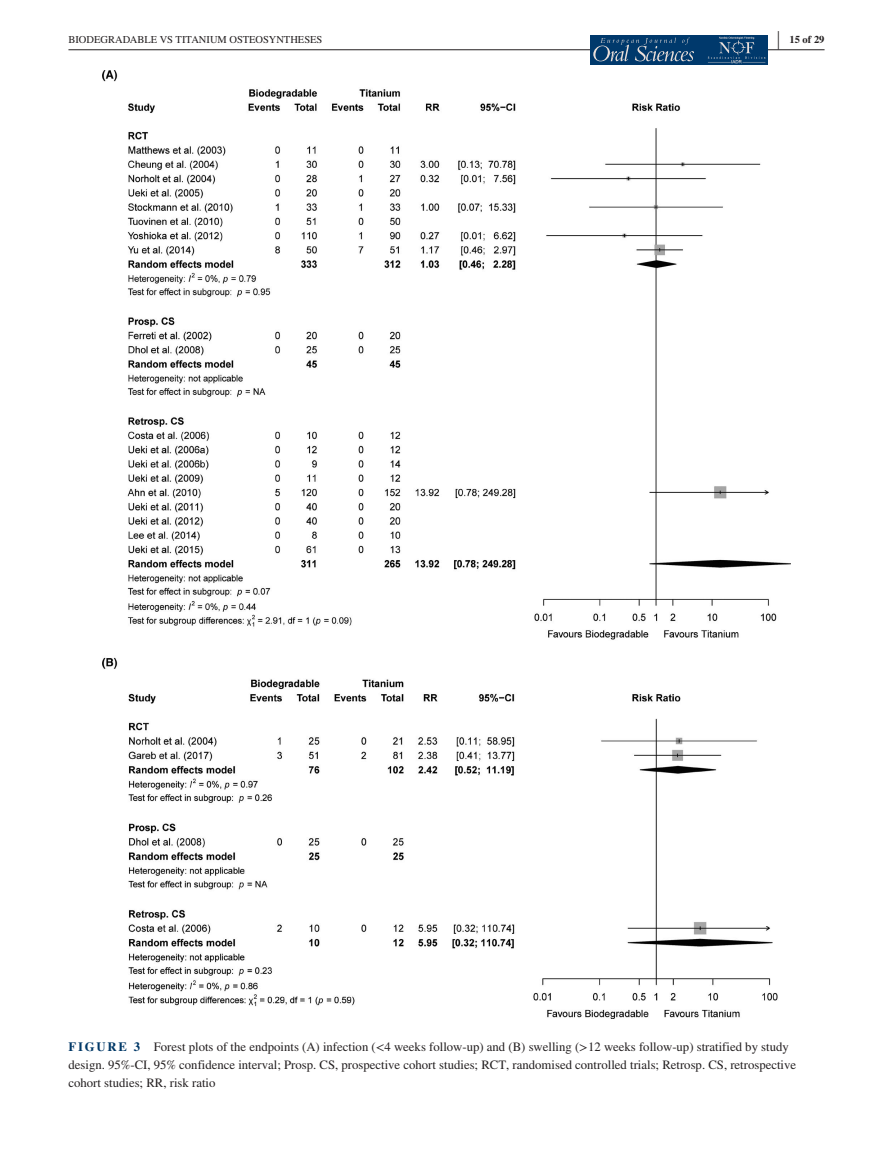
<style>
.page{position:relative;width:893px;height:1174px;background:#fff}
.page>*{position:absolute;margin:0;border:0;box-sizing:border-box;transform-origin:0 0}
.t1{font:700 25.95px "STIX";color:#231f20;scale:.36 1}
.t2{font:12.75px/18px "STIX";color:#231f20}
.t3{font:10.5px "STIX";color:#231f20}
.t4{font:700 10.5px "STIX";color:#231f20}
.s1{font-weight:700;color:#003867}
</style>
<div class="page">
<hr style="left:68px;top:49px;width:756px;height:1px;background:#231f20">
<div style="left:590px;top:35px;width:178px;height:30px;background:#00396c"></div>
<svg style="left:593px;top:38px;width:101px;height:23px"></svg>
<img style="left:707px;top:36px;width:59px;height:28px">
<img style="left:102px;top:70px;width:689px;height:948px">
<h1 class="t1" style="left:778px;top:24px;width:7px">|</h1>
<p class="t3" style="left:68px;top:32px;width:255px">BIODEGRADABLE VS TITANIUM OSTEOSYNTHESES</p>
<p class="t4" style="left:789px;top:33px;width:36px">15 of 29</p>
<p class="t2" style="left:68px;top:1038px;width:729px"><span class="s1">FIGURE 3</span> Forest plots of the endpoints (A) infection (&lt;4 weeks follow-up) and (B) swelling (&gt;12 weeks follow-up) stratified by study design. 95%-CI, 95% confidence interval; Prosp. CS, prospective cohort studies; RCT, randomised controlled trials; Retrosp. CS, retrospective cohort studies; RR, risk ratio</p>
</div>
